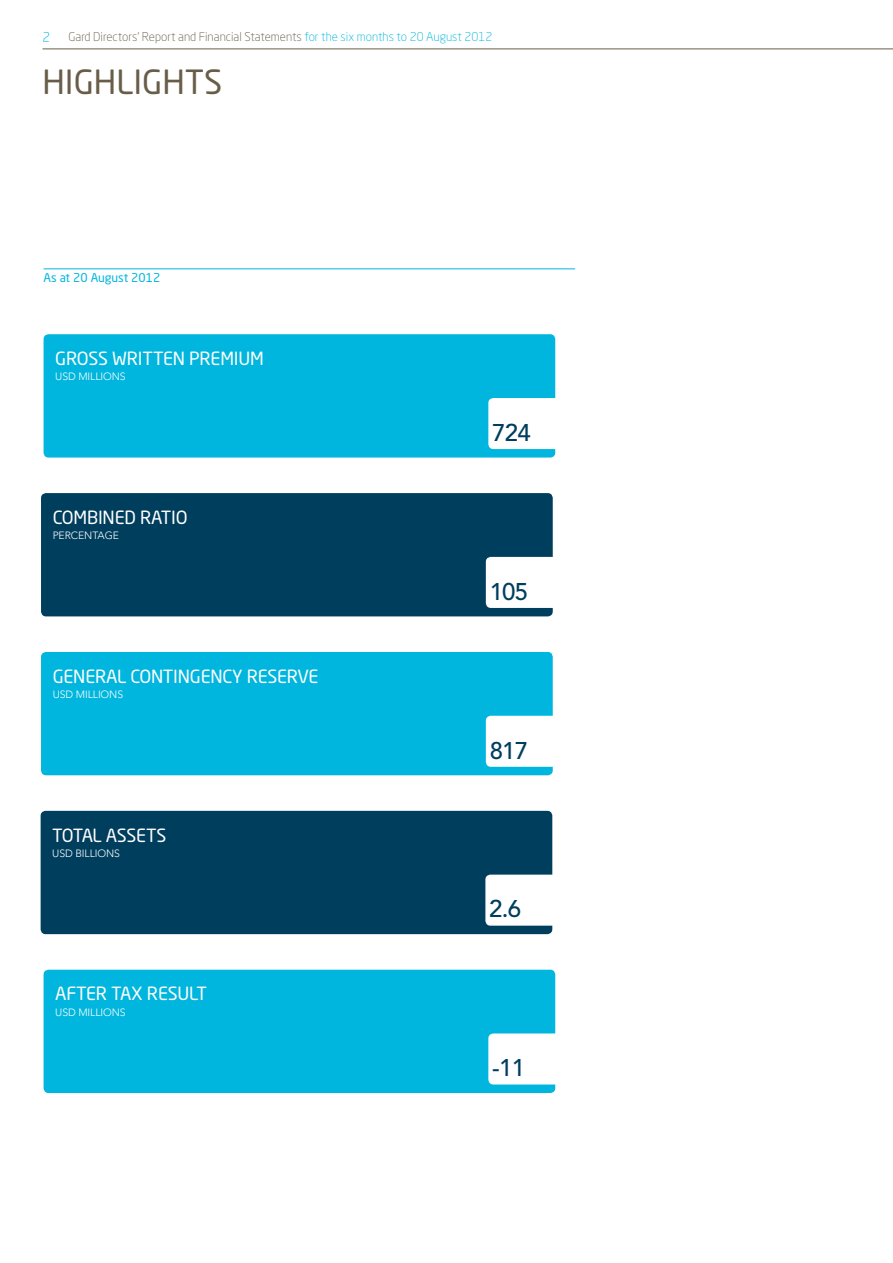
<style>
.page{position:relative;width:893px;height:1263px;background:#fff}
.page>*{position:absolute;margin:0;border:0;box-sizing:border-box;transform-origin:0 0}
.t1{font:33px "Neo Sans Std";color:#685d49}
.t2{font:500 24px "Avenir LT Std";letter-spacing:-.03em;color:#003e5e}
.t3{font:18px "Neo Sans Std";letter-spacing:-.01em;color:#fff}
.t4{font:300 13.5px "Neo Sans Std";color:#00b6de}
.t5{font:300 12px "Neo Sans Std";color:#685d49}
.t6{font:12px "Neo Sans Std";color:#00b6de}
.t7{font:300 10.5px "Avenir LT Std";letter-spacing:-.01em;color:#fff}
.s1{color:#00b6de}
</style>
<div class="page">
<hr style="left:43px;top:49px;width:850px;height:1px;background:#685d49">
<hr style="left:44px;top:269px;width:531px;height:1px;background:#00b6de">
<div style="left:44px;top:335px;width:510px;height:122px;background:#00b6de;border-radius:4px"></div>
<div style="left:44px;top:334px;width:511px;height:124px;border:2px solid #00b6de;border-radius:4px"></div>
<div style="left:489px;top:399px;width:71px;height:49px;background:#fff;border-radius:4px"></div>
<div style="left:488px;top:398px;width:73px;height:51px;border:2px solid #fff;border-radius:4px"></div>
<div style="left:42px;top:494px;width:510px;height:122px;background:#003e5e;border-radius:4px"></div>
<div style="left:41px;top:493px;width:512px;height:123px;border:2px solid #003e5e;border-radius:4px"></div>
<div style="left:487px;top:558px;width:71px;height:49px;background:#fff;border-radius:4px"></div>
<div style="left:486px;top:557px;width:73px;height:51px;border:2px solid #fff;border-radius:4px"></div>
<div style="left:42px;top:653px;width:510px;height:121px;background:#00b6de;border-radius:4px"></div>
<div style="left:41px;top:652px;width:512px;height:123px;border:2px solid #00b6de;border-radius:4px"></div>
<div style="left:487px;top:716px;width:71px;height:50px;background:#fff;border-radius:4px"></div>
<div style="left:486px;top:716px;width:73px;height:51px;border:2px solid #fff;border-radius:4px"></div>
<div style="left:41px;top:811px;width:511px;height:122px;background:#003e5e;border-radius:4px"></div>
<div style="left:41px;top:811px;width:511px;height:123px;border:2px solid #003e5e;border-radius:4px"></div>
<div style="left:486px;top:875px;width:71px;height:50px;background:#fff;border-radius:4px"></div>
<div style="left:485px;top:875px;width:73px;height:51px;border:2px solid #fff;border-radius:4px"></div>
<div style="left:44px;top:970px;width:510px;height:122px;background:#00b6de;border-radius:4px"></div>
<div style="left:44px;top:970px;width:511px;height:123px;border:2px solid #00b6de;border-radius:4px"></div>
<div style="left:489px;top:1034px;width:71px;height:50px;background:#fff;border-radius:4px"></div>
<div style="left:488px;top:1033px;width:73px;height:51px;border:2px solid #fff;border-radius:4px"></div>
<p class="t4" style="left:43px;top:29px;width:9px">2</p>
<p class="t5" style="left:68px;top:29px;width:425px">Gard Directors’ Report and Financial Statements <span class="s1">for the six months to 20 August 2012</span></p>
<p class="t1" style="left:43px;top:62px;width:181px">HIGHLIGHTS</p>
<p class="t6" style="left:44px;top:271px;width:118px">As at 20 August 2012</p>
<p class="t3" style="left:55px;top:347px;width:210px">GROSS WRITTEN PREMIUM</p>
<p class="t7" style="left:55px;top:371px;width:72px">USD MILLIONS</p>
<p class="t3" style="left:53px;top:506px;width:136px">COMBINED RATIO</p>
<p class="t7" style="left:53px;top:529px;width:68px">PERCENTAGE</p>
<p class="t3" style="left:53px;top:665px;width:267px">GENERAL CONTINGENCY RESERVE</p>
<p class="t7" style="left:53px;top:688px;width:72px">USD MILLIONS</p>
<p class="t3" style="left:52px;top:824px;width:116px">TOTAL ASSETS</p>
<p class="t7" style="left:52px;top:847px;width:69px">USD BILLIONS</p>
<p class="t3" style="left:55px;top:983px;width:153px">AFTER TAX RESULT</p>
<p class="t7" style="left:55px;top:1006px;width:72px">USD MILLIONS</p>
<p class="t2" style="left:492px;top:419px;width:40px">724</p>
<p class="t2" style="left:490px;top:577px;width:40px">105</p>
<p class="t2" style="left:490px;top:736px;width:40px">817</p>
<p class="t2" style="left:489px;top:895px;width:33px">2.6</p>
<p class="t2" style="left:492px;top:1054px;width:34px">-11</p>
</div>
